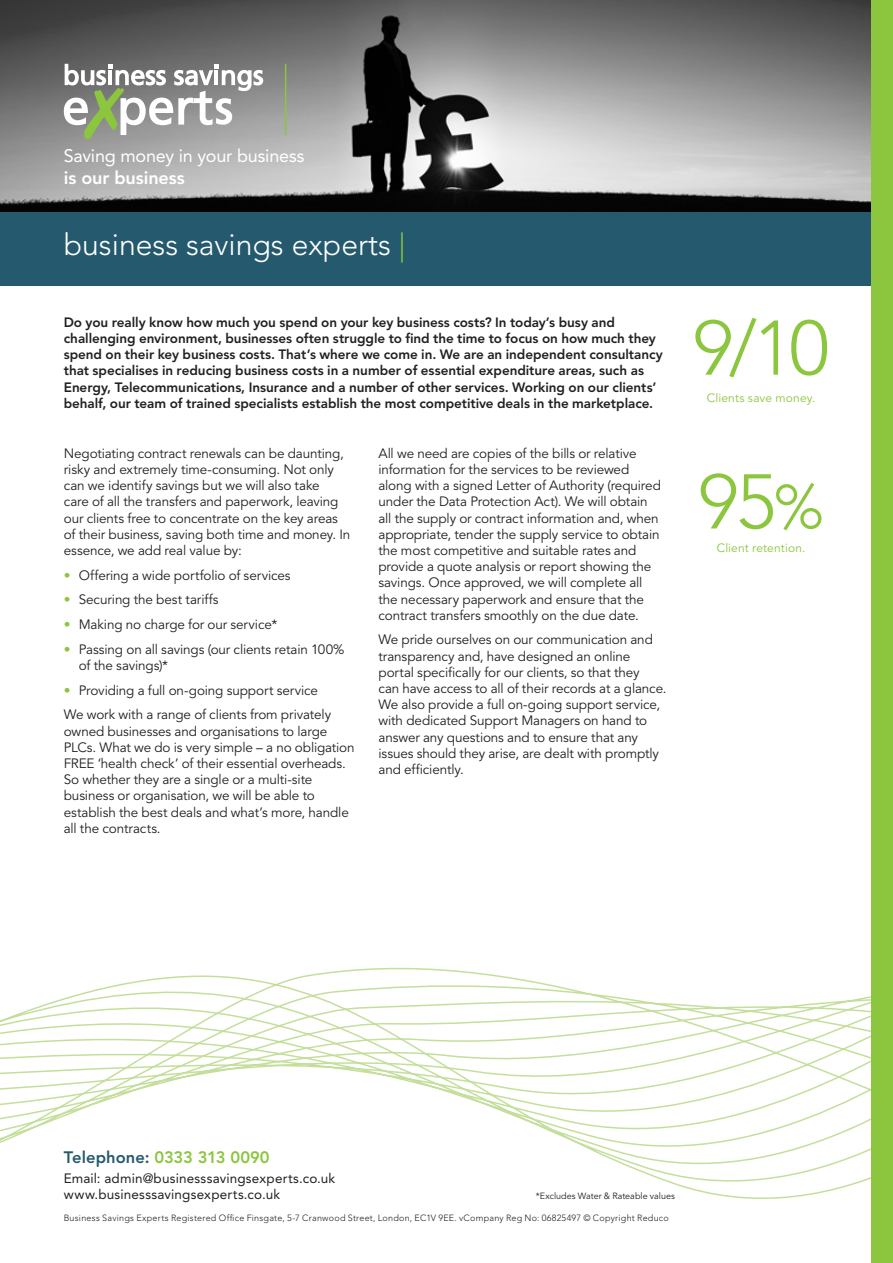
<style>
.page{position:relative;width:893px;height:1263px;background:#fff}
.page>*{position:absolute;margin:0;border:0;box-sizing:border-box;transform-origin:0 0}
.t1{font:300 76.5px/153.8px "Avenir";color:#8bc63e}
.t2{font:300 30.15px "Avenir LT";color:#fff}
.t3{font:18px "Avenir LT";letter-spacing:-.01em;color:#fff}
.t4{font:800 18px "Avenir LT";letter-spacing:-.005em;color:#fff}
.t5{font:800 16.5px "Avenir LT";color:#8bc63e}
.t6{font:13.5px/16.2px "Avenir";letter-spacing:-.01em;color:#231f20}
.t7{font:800 13.5px/16.2px "Avenir";letter-spacing:-.005em;color:#231f20}
.t8{font:13.5px/16.2px "Avenir LT";letter-spacing:.015em;color:#231f20}
.t9{font:12px "Avenir";letter-spacing:.01em;color:#8bc63e}
.t10{font:300 9px "Avenir LT";letter-spacing:.025em;color:#231f20}
.t11{font:9px "Avenir";color:#231f20}
.s1{color:#8bc63e}
.s2{font-size:61.5px}
.s3{color:#255a6e}
</style>
<div class="page">
<svg style="left:0;top:734px;width:872px;height:529px"></svg>
<div style="left:0;top:211px;width:872px;height:75px;background:#255a6e"></div>
<img style="left:0;top:0;width:872px;height:211px">
<svg style="left:64px;top:64px;width:199px;height:75px"></svg>
<div style="left:872px;top:0;width:21px;height:1263px;background:#8bc63e"></div>
<hr style="left:285px;top:64px;width:1px;height:71px;background:#8bc63e">
<h3 class="t3" style="left:64px;top:146px;width:242px">Saving money in your business</h3>
<h3 class="t4" style="left:64px;top:167px;width:122px">is our business</h3>
<h2 class="t2" style="left:64px;top:227px;width:343px">business savings experts <span class="s1">|</span></h2>
<p class="t7" style="left:64px;top:314px;width:601px">Do you really know how much you spend on your key business costs? In today’s busy and challenging environment, businesses often struggle to find the time to focus on how much they spend on their key business costs. That’s where we come in. We are an independent consultancy that specialises in reducing business costs in a number of essential expenditure areas, such as Energy, Telecommunications, Insurance and a number of other services. Working on our clients’ behalf, our team of trained specialists establish the most competitive deals in the marketplace.</p>
<p class="t6" style="left:64px;top:445px;width:288px">Negotiating contract renewals can be daunting, risky and extremely time-consuming. Not only can we identify savings but we will also take<br>care of all the transfers and paperwork, leaving our clients free to concentrate on the key areas of their business, saving both time and money. In essence, we add real value by:</p>
<p class="t6" style="left:64px;top:567px;width:228px"><span class="s1">•</span> Offering a wide portfolio of services</p>
<p class="t6" style="left:64px;top:592px;width:156px"><span class="s1">•</span> Securing the best tariffs</p>
<p class="t6" style="left:64px;top:617px;width:215px"><span class="s1">•</span> Making no charge for our service*</p>
<p class="t6" style="left:79px;top:641px;width:267px;text-indent:-15px"><span class="s1">•</span> Passing on all savings (our clients retain 100% of the savings)*</p>
<p class="t6" style="left:64px;top:678px;width:269px;line-height:24.8px"><span class="s1">•</span> Providing a full on-going support service<br>We work with a range of clients from privately</p>
<p class="t6" style="left:64px;top:723px;width:292px">owned businesses and organisations to large PLCs. What we do is very simple – a no obligation FREE ‘health check’ of their essential overheads.<br>So whether they are a single or a multi-site business or organisation, we will be able to establish the best deals and what’s more, handle all the contracts.</p>
<p class="t6" style="left:378px;top:445px;width:284px">All we need are copies of the bills or relative information for the services to be reviewed along with a signed Letter of Authority (required under the Data Protection Act). We will obtain all the supply or contract information and, when appropriate, tender the supply service to obtain the most competitive and suitable rates and provide a quote analysis or report showing the savings. Once approved, we will complete all the necessary paperwork and ensure that the contract transfers smoothly on the due date.</p>
<p class="t6" style="left:378px;top:632px;width:290px">We pride ourselves on our communication and transparency and, have designed an online portal specifically for our clients, so that they<br>can have access to all of their records at a glance.<br>We also provide a full on-going support service, with dedicated Support Managers on hand to answer any questions and to ensure that any issues should they arise, are dealt with promptly and efficiently.</p>
<h1 class="t1" style="left:693px;top:271px;width:137px">9/10<br>95<span class="s2">%</span></h1>
<p class="t9" style="left:707px;top:391px;width:110px">Clients save money.</p>
<p class="t9" style="left:717px;top:540px;width:90px">Client retention.</p>
<p class="t5" style="left:64px;top:1147px;width:207px"><span class="s3">Telephone:</span> 0333 313 0090</p>
<p class="t8" style="left:64px;top:1170px;width:273px">Email: admin@businesssavingsexperts.co.uk www.businesssavingsexperts.co.uk</p>
<p class="t11" style="left:536px;top:1191px;width:141px">*Excludes Water &amp; Rateable values</p>
<p class="t10" style="left:64px;top:1212px;width:607px">Business Savings Experts Registered Office Finsgate, 5-7 Cranwood Street, London, EC1V 9EE. vCompany Reg No: 06825497 © Copyright Reduco</p>
</div>
